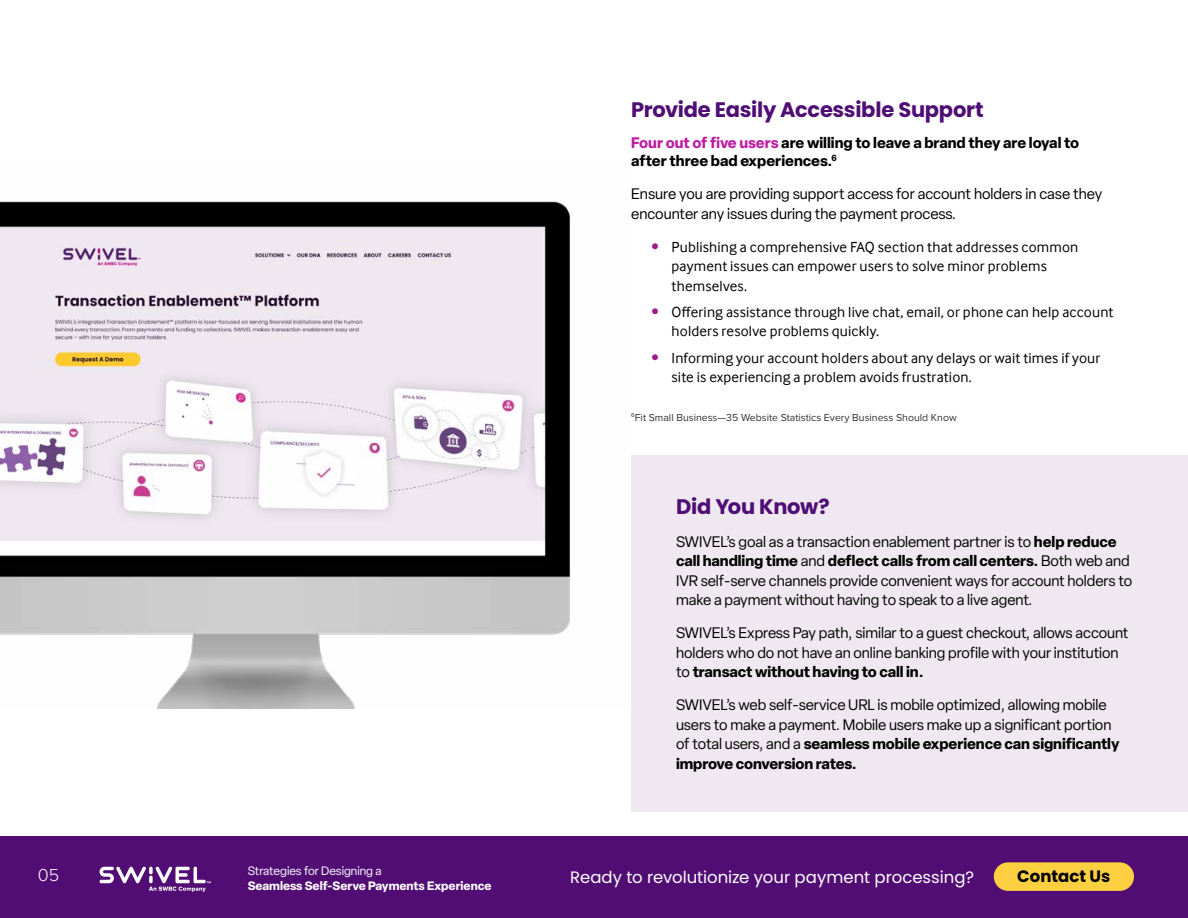
<style>
.page{position:relative;width:1188px;height:918px;background:#fff}
.page>*{position:absolute;margin:0;border:0;box-sizing:border-box;transform-origin:0 0}
.t1{font:700 21px "Poppins";letter-spacing:-.015em;color:#4f0d76}
.t2{font:300 18px "Proxima Nova";color:#fff}
.t3{font:16.5px "Poppins";color:#fff}
.t4{font:700 16.5px "Poppins";color:#000}
.t5{font:15px/19.5px "Elza";letter-spacing:-.005em;color:#000}
.t6{font:15px/19.5px "Inter Face";letter-spacing:.01em;color:#000}
.t7{font:700 15px/18px "Elza";color:#000}
.t8{font:700 12px "Elza";color:#fff}
.t9{font:12px "Elza";color:#fff}
.t10{font:10.5px "Proxima Nova";color:#333236}
.s1{color:#be1aa2}
.s2{color:#9d1d86}
.s3{font-weight:700}
</style>
<div class="page">
<div style="left:0;top:836px;width:1188px;height:82px;background:#520d75"></div>
<svg style="left:100px;top:867px;width:111px;height:25px"></svg>
<img style="left:0;top:201px;width:570px;height:508px">
<div style="left:631px;top:455px;width:557px;height:357px;background:#efe8f0"></div>
<div style="left:994px;top:862px;width:140px;height:29px;background:#fdd041;border-radius:14px"></div>
<h1 class="t1" style="left:631px;top:97px;width:354px">Provide Easily Accessible Support</h1>
<p class="t7" style="left:631px;top:133px;width:450px"><span class="s1">Four out of five users</span> are willing to leave a brand they are loyal to after three bad experiences.<sup>6</sup></p>
<p class="t5" style="left:631px;top:184px;width:473px">Ensure you are providing support access for account holders in case they encounter any issues during the payment process.</p>
<p class="t6" style="left:672px;top:237px;width:408px;text-indent:-20px"><span class="s2">•</span> Publishing a comprehensive FAQ section that addresses common payment issues can empower users to solve minor problems themselves.</p>
<p class="t6" style="left:672px;top:302px;width:443px;text-indent:-20px"><span class="s2">•</span> Offering assistance through live chat, email, or phone can help account holders resolve problems quickly.</p>
<p class="t6" style="left:672px;top:348px;width:430px;text-indent:-20px"><span class="s2">•</span> Informing your account holders about any delays or wait times if your site is experiencing a problem avoids frustration.</p>
<p class="t10" style="left:631px;top:411px;width:327px"><sup>6</sup>Fit Small Business—35 Website Statistics Every Business Should Know</p>
<h1 class="t1" style="left:676px;top:494px;width:155px">Did You Know?</h1>
<p class="t5" style="left:676px;top:532px;width:458px">SWIVEL’s goal as a transaction enablement partner is to <span class="s3">help reduce call handling time</span> and <span class="s3">deflect calls from call centers.</span> Both web and IVR self-serve channels provide convenient ways for account holders to make a payment without having to speak to a live agent.</p>
<p class="t5" style="left:676px;top:623px;width:454px">SWIVEL’s Express Pay path, similar to a guest checkout, allows account holders who do not have an online banking profile with your institution to <span class="s3">transact without having to call in.</span></p>
<p class="t5" style="left:676px;top:695px;width:445px">SWIVEL’s web self-service URL is mobile optimized, allowing mobile users to make a payment. Mobile users make up a significant portion of total users, and a <span class="s3">seamless mobile experience can significantly improve conversion rates.</span></p>
<p class="t9" style="left:248px;top:863px;width:135px">Strategies for Designing a</p>
<p class="t8" style="left:248px;top:878px;width:246px">Seamless Self-Serve Payments Experience</p>
<p class="t2" style="left:38px;top:865px;width:23px">05</p>
<p class="t3" style="left:570px;top:867px;width:405px">Ready to revolutionize your payment processing?</p>
<p class="t4" style="left:1017px;top:866px;width:95px">Contact Us</p>
</div>
